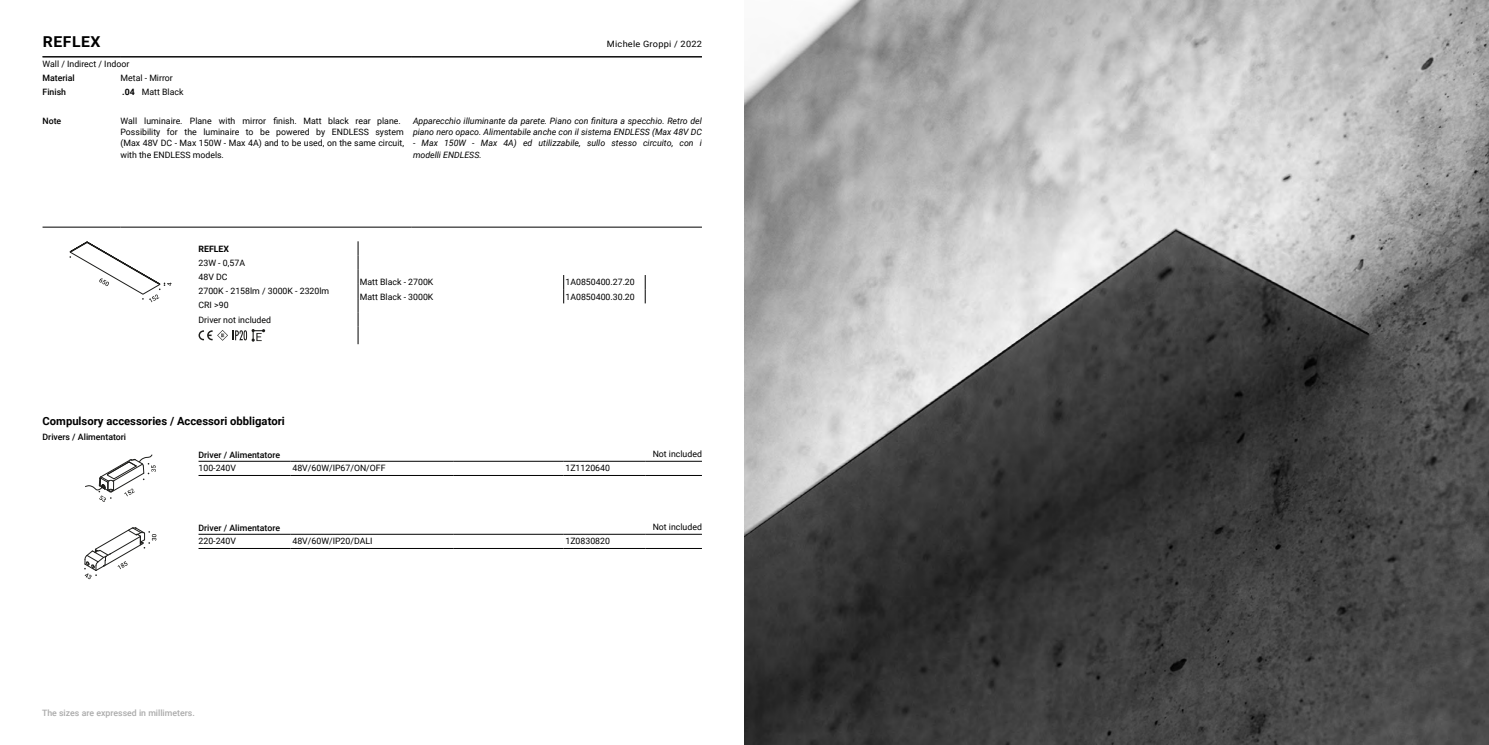
<style>
.page{position:relative;width:1489px;height:745px;background:#fff}
.page>*{position:absolute;margin:0;border:0;box-sizing:border-box;transform-origin:0 0}
.PRODOTTO_designer_anno{font:700 15px "Roboto";letter-spacing:.035em;color:#000;scale:1.05 1}
.ACCESSORI_tipo{font:700 11.25px "Roboto";color:#000}
.PRODOTTO_descrizione_standard_prima_ling{font:8.75px/11.2px "Roboto";color:#000}
.PRODOTTO_descrizione_standard_seconda_li{font:italic 8.75px/11.2px "Roboto";color:#000}
.PRODOTTO_dati_tecnici{font:8.75px "Roboto";color:#000}
.PRODOTTO_codici{font:8.75px "Roboto";color:#000}
.PRODOTTO_descrizione_standard_prima_ling-2{font:500 8.75px "Roboto";color:#000}
.t1{font:500 8.75px "Roboto";color:#aaa}
.PRODOTTO_price{font:8.75px "Roboto";color:#000}
.PRODOTTO_filtri{font:8.75px "Roboto";color:#000}
.ACCESSORI_categoria{font:500 8.75px "Roboto";color:#000}
.PRODOTTO_designer_anno-2{font:8.75px "Roboto";letter-spacing:.025em;color:#000;scale:1.05 1}
.PRODOTTO_descrizione_standard_prima_ling-3{font:700 8.75px "Roboto";color:#000}
.PRODOTTO_intestazione_note{font:500 8.75px "Roboto";color:#000}
.s1{font-weight:700}
</style>
<div class="page">
<img style="left:744px;top:0;width:744px;height:744px">
<hr style="left:43px;top:56px;width:659px;height:1px;background:#000">
<hr style="left:43px;top:57px;width:77px;height:1px;background:#000">
<hr style="left:120px;top:57px;width:291px;height:1px;background:#000">
<hr style="left:411px;top:57px;width:291px;height:1px;background:#000">
<hr style="left:43px;top:227px;width:77px;height:1px;background:#000">
<hr style="left:120px;top:227px;width:291px;height:1px;background:#000">
<hr style="left:411px;top:227px;width:291px;height:1px;background:#000">
<svg style="left:69px;top:241px;width:102px;height:61px"></svg>
<svg style="left:358px;top:241px;width:1px;height:103px"></svg>
<svg style="left:198px;top:329px;width:67px;height:12px"></svg>
<svg style="left:563px;top:275px;width:1px;height:28px"></svg>
<svg style="left:645px;top:275px;width:1px;height:28px"></svg>
<svg style="left:85px;top:454px;width:71px;height:47px"></svg>
<hr style="left:198px;top:475px;width:93px;height:1px;background:#000">
<hr style="left:291px;top:475px;width:163px;height:1px;background:#000">
<hr style="left:454px;top:475px;width:109px;height:1px;background:#000">
<hr style="left:563px;top:475px;width:82px;height:1px;background:#000">
<hr style="left:645px;top:475px;width:57px;height:1px;background:#000">
<hr style="left:198px;top:461px;width:93px;height:1px;background:#000">
<hr style="left:291px;top:461px;width:163px;height:1px;background:#000">
<hr style="left:454px;top:461px;width:109px;height:1px;background:#000">
<hr style="left:563px;top:461px;width:82px;height:1px;background:#000">
<hr style="left:645px;top:461px;width:57px;height:1px;background:#000">
<svg style="left:84px;top:527px;width:72px;height:51px"></svg>
<hr style="left:198px;top:548px;width:93px;height:1px;background:#000">
<hr style="left:291px;top:548px;width:163px;height:1px;background:#000">
<hr style="left:454px;top:548px;width:109px;height:1px;background:#000">
<hr style="left:563px;top:548px;width:82px;height:1px;background:#000">
<hr style="left:645px;top:548px;width:57px;height:1px;background:#000">
<hr style="left:198px;top:533px;width:93px;height:1px;background:#000">
<hr style="left:291px;top:533px;width:163px;height:1px;background:#000">
<hr style="left:454px;top:533px;width:109px;height:1px;background:#000">
<hr style="left:563px;top:533px;width:82px;height:1px;background:#000">
<hr style="left:645px;top:533px;width:57px;height:1px;background:#000">
<p class="PRODOTTO_designer_anno" style="left:43px;top:31px;width:56px">REFLEX</p>
<p class="PRODOTTO_designer_anno-2" style="left:607px;top:37px;width:92px">Michele Groppi / 2022</p>
<p class="PRODOTTO_filtri" style="left:43px;top:58px;width:88px">Wall / Indirect / Indoor</p>
<p class="PRODOTTO_descrizione_standard_prima_ling-2" style="left:43px;top:72px;width:34px">Material</p>
<p class="PRODOTTO_descrizione_standard_prima_ling-2" style="left:43px;top:86px;width:25px">Finish</p>
<p class="PRODOTTO_intestazione_note" style="left:43px;top:114px;width:20px">Note</p>
<p class="PRODOTTO_descrizione_standard_prima_ling" style="left:120px;top:71px;width:64px;line-height:13.6px">Metal - Mirror <span class="s1">.04</span> Matt Black</p>
<p class="PRODOTTO_descrizione_standard_prima_ling" style="left:120px;top:115px;width:285px">Wall luminaire. Plane with mirror finish. Matt black rear plane.<br>Possibility for the luminaire to be powered by ENDLESS system (Max 48V DC - Max 150W - Max 4A) and to be used, on the same circuit, with the ENDLESS models.</p>
<p class="PRODOTTO_descrizione_standard_seconda_li" style="left:413px;top:115px;width:290px">Apparecchio illuminante da parete. Piano con finitura a specchio. Retro del piano nero opaco. Alimentabile anche con il sistema ENDLESS (Max 48V DC</p>
<p class="PRODOTTO_descrizione_standard_seconda_li" style="left:413px;top:137px;width:290px">- Max 150W - Max 4A) ed utilizzabile, sullo stesso circuito, con i modelli ENDLESS.</p>
<p class="PRODOTTO_descrizione_standard_prima_ling-3" style="left:198px;top:242px;width:32px">REFLEX</p>
<p class="PRODOTTO_dati_tecnici" style="left:198px;top:256px;width:48px">23W - 0,57A</p>
<p class="PRODOTTO_dati_tecnici" style="left:198px;top:271px;width:31px">48V DC</p>
<p class="PRODOTTO_dati_tecnici" style="left:198px;top:285px;width:132px">2700K - 2158lm / 3000K - 2320lm</p>
<p class="PRODOTTO_dati_tecnici" style="left:198px;top:299px;width:32px">CRI &gt;90</p>
<p class="PRODOTTO_dati_tecnici" style="left:198px;top:313px;width:74px">Driver not included</p>
<p class="PRODOTTO_dati_tecnici" style="left:360px;top:276px;width:75px">Matt Black - 2700K</p>
<p class="PRODOTTO_codici" style="left:565px;top:276px;width:71px">1A0850400.27.20</p>
<p class="PRODOTTO_dati_tecnici" style="left:360px;top:290px;width:75px">Matt Black - 3000K</p>
<p class="PRODOTTO_codici" style="left:565px;top:290px;width:71px">1A0850400.30.20</p>
<p class="ACCESSORI_tipo" style="left:43px;top:413px;width:244px">Compulsory accessories / Accessori obbligatori</p>
<p class="ACCESSORI_categoria" style="left:43px;top:430px;width:85px">Drivers / Alimentatori</p>
<p class="PRODOTTO_descrizione_standard_prima_ling-2" style="left:198px;top:448px;width:83px">Driver / Alimentatore</p>
<p class="PRODOTTO_price" style="left:652px;top:448px;width:51px">Not included</p>
<p class="PRODOTTO_descrizione_standard_prima_ling" style="left:198px;top:462px;width:39px">100-240V</p>
<p class="PRODOTTO_codici" style="left:292px;top:462px;width:95px">48V/60W/IP67/ON/OFF</p>
<p class="PRODOTTO_descrizione_standard_prima_ling" style="left:565px;top:462px;width:46px">1Z1120640</p>
<p class="PRODOTTO_descrizione_standard_prima_ling-2" style="left:198px;top:521px;width:83px">Driver / Alimentatore</p>
<p class="PRODOTTO_price" style="left:652px;top:521px;width:51px">Not included</p>
<p class="PRODOTTO_descrizione_standard_prima_ling" style="left:198px;top:535px;width:39px">220-240V</p>
<p class="PRODOTTO_codici" style="left:292px;top:535px;width:81px">48V/60W/IP20/DALI</p>
<p class="PRODOTTO_descrizione_standard_prima_ling" style="left:565px;top:535px;width:46px">1Z0830820</p>
<p class="t1" style="left:42px;top:706px;width:154px">The sizes are expressed in millimeters.</p>
</div>
